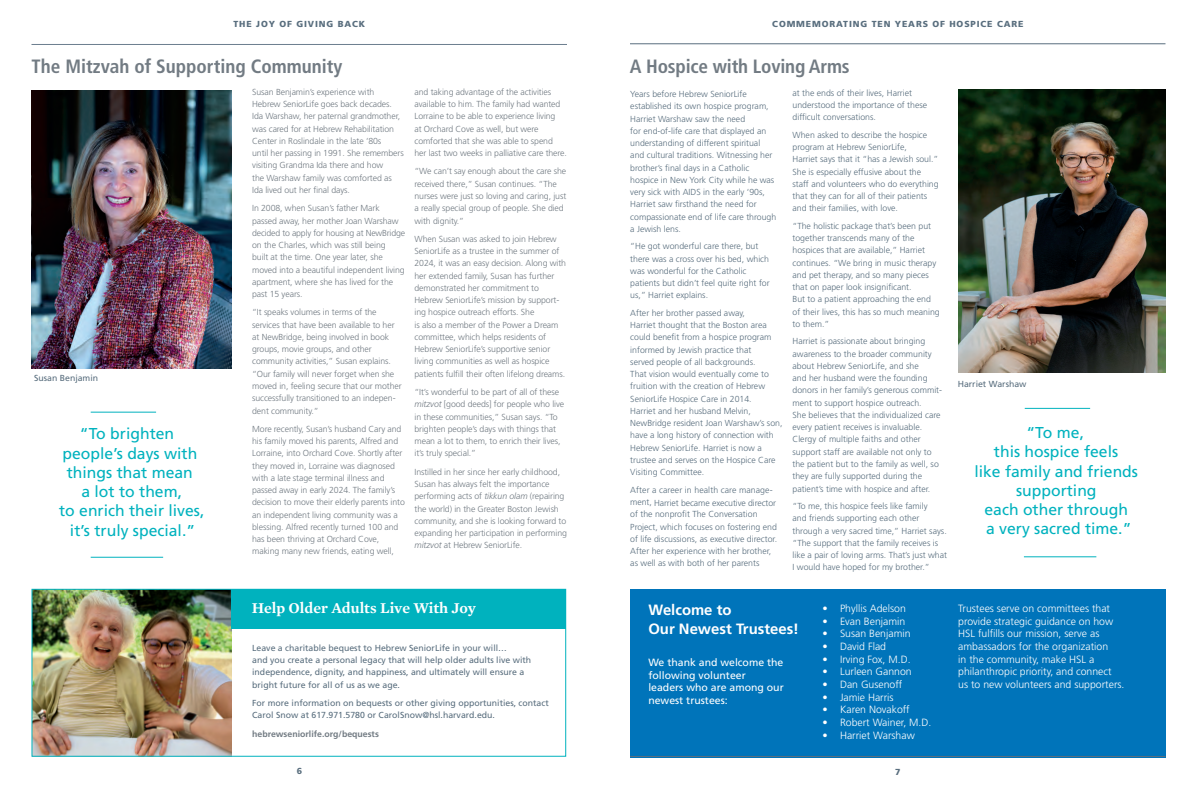
<style>
.page{position:relative;width:1197px;height:788px;background:#fff}
.page>*{position:absolute;margin:0;border:0;box-sizing:border-box;transform-origin:0 0}
.t1{font:700 condensed 19.25px "Frutiger LT Std";color:#727b83}
.t2{font:15.75px/19.2px "Frutiger LT Std";color:#00b2be;text-align:center}
.t3{font:600 15.31px "Mercury Text G1";color:#fff}
.t4{font:700 14.88px/19.2px "Frutiger LT Std";color:#fff}
.t5{font:300 10.5px/12.7px "Frutiger LT Std";color:#fff}
.t6{font:10.5px/12.7px "Frutiger LT Std";color:#fff}
.t7{font:300 8.75px/12.2px "Frutiger LT Std";letter-spacing:-.01em;color:#727b83}
.t8{font:300 8.75px/12.2px "Frutiger LT Std";color:#596e7e}
.t9{font:8.75px/12.2px "Frutiger LT Std";color:#596e7e}
.t10{font:900 8.75px "Frutiger LT Std";letter-spacing:.1em;color:#596e7e}
.t11{font:700 8.75px "Frutiger LT Std";color:#727b83}
.s1{font-style:italic}
</style>
<div class="page">
<img style="left:34px;top:591px;width:197px;height:163px">
<div style="left:630px;top:589px;width:536px;height:168px;background:#0074ba"></div>
<hr style="left:32px;top:44px;width:535px;height:1px;background:#6c7e8e">
<hr style="left:630px;top:44px;width:536px;height:1px;background:#596e7e">
<hr style="left:630px;top:756px;width:536px;height:1px;background:#596e7e">
<div style="left:32px;top:589px;width:534px;height:167px;border:1px solid #00b2be"></div>
<hr style="left:91px;top:412px;width:65px;height:1px;background:#00b2be">
<hr style="left:91px;top:557px;width:72px;height:1px;background:#00b2be">
<div style="left:231px;top:589px;width:335px;height:39px;background:#00b2be"></div>
<img style="left:32px;top:90px;width:199px;height:278px">
<img style="left:958px;top:89px;width:208px;height:283px">
<hr style="left:1025px;top:408px;width:65px;height:1px;background:#00b2be">
<hr style="left:1024px;top:556px;width:72px;height:1px;background:#00b2be">
<p class="t10" style="left:234px;top:18px;width:133px">THE JOY OF GIVING BACK</p>
<p class="t10" style="left:772px;top:18px;width:253px">COMMEMORATING TEN YEARS OF HOSPICE CARE</p>
<h1 class="t1" style="left:32px;top:55px;width:313px">The Mitzvah of Supporting Community</h1>
<p class="t9" style="left:34px;top:372px;width:66px">Susan Benjamin</p>
<h2 class="t2" style="left:59px;top:424px;width:147px">“To brighten people’s days with things that mean<br>a lot to them,<br>to enrich their lives, it’s truly special.”</h2>
<p class="t7" style="left:252px;top:86px;width:153px">Susan Benjamin’s experience with Hebrew SeniorLife goes back decades.<br>Ida Warshaw, her paternal grandmother, was cared for at Hebrew Rehabilitation Center in Roslindale in the late ‘80s<br>until her passing in 1991. She remembers visiting Grandma Ida there and how<br>the Warshaw family was comforted as Ida lived out her final days.</p>
<p class="t7" style="left:252px;top:202px;width:154px">In 2008, when Susan’s father Mark passed away, her mother Joan Warshaw decided to apply for housing at NewBridge on the Charles, which was still being<br>built at the time. One year later, she moved into a beautiful independent living apartment, where she has lived for the past 15 years.</p>
<p class="t7" style="left:252px;top:306px;width:151px">“It speaks volumes in terms of the services that have been available to her at NewBridge, being involved in book groups, movie groups, and other community activities,” Susan explains. “Our family will never forget when she moved in, feeling secure that our mother successfully transitioned to an indepen&shy;dent community.”</p>
<p class="t7" style="left:252px;top:423px;width:154px">More recently, Susan’s husband Cary and his family moved his parents, Alfred and Lorraine, into Orchard Cove. Shortly after they moved in, Lorraine was diagnosed with a late stage terminal illness and passed away in early 2024. The family’s decision to move their elderly parents into an independent living community was a blessing. Alfred recently turned 100 and has been thriving at Orchard Cove, making many new friends, eating well,</p>
<p class="t7" style="left:415px;top:86px;width:154px">and taking advantage of the activities available to him. The family had wanted Lorraine to be able to experience living<br>at Orchard Cove as well, but were comforted that she was able to spend her last two weeks in palliative care there.</p>
<p class="t7" style="left:415px;top:165px;width:153px">“We can’t say enough about the care she received there,” Susan continues. “The nurses were just so loving and caring, just a really special group of people. She died with dignity.”</p>
<p class="t7" style="left:415px;top:233px;width:153px">When Susan was asked to join Hebrew SeniorLife as a trustee in the summer of 2024, it was an easy decision. Along with her extended family, Susan has further demonstrated her commitment to Hebrew SeniorLife’s mission by support&shy;ing hospice outreach efforts. She<br>is also a member of the Power a Dream committee, which helps residents of Hebrew SeniorLife’s supportive senior living communities as well as hospice patients fulfill their often lifelong dreams.</p>
<p class="t7" style="left:415px;top:386px;width:151px">“It’s wonderful to be part of all of these <span class="s1">mitzvot</span> [good deeds] for people who live in these communities,” Susan says. “To brighten people’s days with things that mean a lot to them, to enrich their lives, it’s truly special.”</p>
<p class="t7" style="left:415px;top:465px;width:154px">Instilled in her since her early childhood, Susan has always felt the importance performing acts of <span class="s1">tikkun olam</span> (repairing the world) in the Greater Boston Jewish community, and she is looking forward to expanding her participation in performing <span class="s1">mitzvot</span> at Hebrew SeniorLife.</p>
<h3 class="t3" style="left:252px;top:599px;width:226px">Help Older Adults Live With Joy</h3>
<p class="t9" style="left:252px;top:641px;width:281px">Leave a charitable bequest to Hebrew SeniorLife in your will…<br>and you create a personal legacy that will help older adults live with independence, dignity, and happiness, and ultimately will ensure a bright future for all of us as we age.</p>
<p class="t9" style="left:252px;top:697px;width:298px">For more information on bequests or other giving opportunities, contact<br>Carol Snow at 617.971.5780 or CarolSnow@hsl.harvard.edu.</p>
<p class="t11" style="left:252px;top:728px;width:128px">hebrewseniorlife.org/bequests</p>
<p class="t10" style="left:297px;top:765px;width:7px">6</p>
<h1 class="t1" style="left:630px;top:55px;width:221px">A Hospice with Loving Arms</h1>
<p class="t8" style="left:630px;top:88px;width:148px">Years before Hebrew SeniorLife established its own hospice program, Harriet Warshaw saw the need<br>for end-of-life care that displayed an understanding of different spiritual and cultural traditions. Witnessing her brother’s final days in a Catholic hospice in New York City while he was very sick with AIDS in the early ‘90s, Harriet saw firsthand the need for compassionate end of life care through a Jewish lens.</p>
<p class="t8" style="left:630px;top:240px;width:141px">“He got wonderful care there, but there was a cross over his bed, which was wonderful for the Catholic patients but didn’t feel quite right for us,” Harriet explains.</p>
<p class="t8" style="left:630px;top:307px;width:154px">After her brother passed away,<br>Harriet thought that the Boston area could benefit from a hospice program informed by Jewish practice that<br>served people of all backgrounds.<br>That vision would eventually come to fruition with the creation of Hebrew SeniorLife Hospice Care in 2014.<br>Harriet and her husband Melvin, NewBridge resident Joan Warshaw’s son, have a long history of connection with Hebrew SeniorLife. Harriet is now a trustee and serves on the Hospice Care Visiting Committee.</p>
<p class="t8" style="left:630px;top:483px;width:147px;line-height:13.1px">After a career in health care manage&shy;ment, Harriet became executive director</p>
<p class="t8" style="left:630px;top:508px;width:148px">of the nonprofit The Conversation Project, which focuses on fostering end of life discussions, as executive director.<br>After her experience with her brother, as well as with both of her parents</p>
<p class="t8" style="left:793px;top:87px;width:136px">at the ends of their lives, Harriet understood the importance of these difficult conversations.</p>
<p class="t8" style="left:793px;top:129px;width:148px">When asked to describe the hospice program at Hebrew SeniorLife,<br>Harriet says that it “has a Jewish soul.” She is especially effusive about the staff and volunteers who do everything that they can for all of their patients and their families, with love.</p>
<p class="t8" style="left:793px;top:220px;width:149px">“The holistic package that’s been put together transcends many of the hospices that are available,” Harriet continues. “We bring in music therapy and pet therapy, and so many pieces that on paper look insignificant.<br>But to a patient approaching the end of their lives, this has so much meaning to them.”</p>
<p class="t8" style="left:793px;top:335px;width:151px">Harriet is passionate about bringing awareness to the broader community about Hebrew SeniorLife, and she<br>and her husband were the founding donors in her family’s generous commit&shy;ment to support hospice outreach.<br>She believes that the individualized care every patient receives is invaluable.<br>Clergy of multiple faiths and other support staff are available not only to the patient but to the family as well, so they are fully supported during the patient’s time with hospice and after.</p>
<p class="t8" style="left:793px;top:500px;width:156px">“To me, this hospice feels like family<br>and friends supporting each other through a very sacred time,” Harriet says. “The support that the family receives is like a pair of loving arms. That’s just what I would have hoped for my brother.”</p>
<p class="t9" style="left:958px;top:377px;width:70px">Harriet Warshaw</p>
<h2 class="t2" style="left:974px;top:423px;width:165px">“To me,<br>this hospice feels<br>like family and friends supporting<br>each other through<br>a very sacred time.”</h2>
<h3 class="t4" style="left:648px;top:600px;width:152px">Welcome to<br>Our Newest Trustees!</h3>
<p class="t6" style="left:648px;top:655px;width:137px">We thank and welcome the following volunteer<br>leaders who are among our newest trustees:</p>
<p class="t5" style="left:823px;top:602px;width:85px">• Phyllis Adelson</p>
<p class="t5" style="left:823px;top:614px;width:84px">• Evan Benjamin</p>
<p class="t5" style="left:823px;top:627px;width:90px">• Susan Benjamin</p>
<p class="t5" style="left:823px;top:640px;width:65px">• David Flad</p>
<p class="t5" style="left:823px;top:652px;width:90px">• Irving Fox, M.D.</p>
<p class="t5" style="left:823px;top:665px;width:91px">• Lurleen Gannon</p>
<p class="t5" style="left:823px;top:678px;width:81px">• Dan Gusenoff</p>
<p class="t5" style="left:823px;top:690px;width:73px">• Jamie Harris</p>
<p class="t5" style="left:823px;top:703px;width:89px">• Karen Novakoff</p>
<p class="t5" style="left:823px;top:716px;width:110px">• Robert Wainer, M.D.</p>
<p class="t5" style="left:823px;top:728px;width:94px">• Harriet Warshaw</p>
<p class="t10" style="left:895px;top:766px;width:7px">7</p>
<p class="t5" style="left:958px;top:602px;width:168px">Trustees serve on committees that provide strategic guidance on how HSL fulfills our mission, serve as ambassadors for the organization<br>in the community, make HSL a philanthropic priority, and connect<br>us to new volunteers and supporters.</p>
</div>
